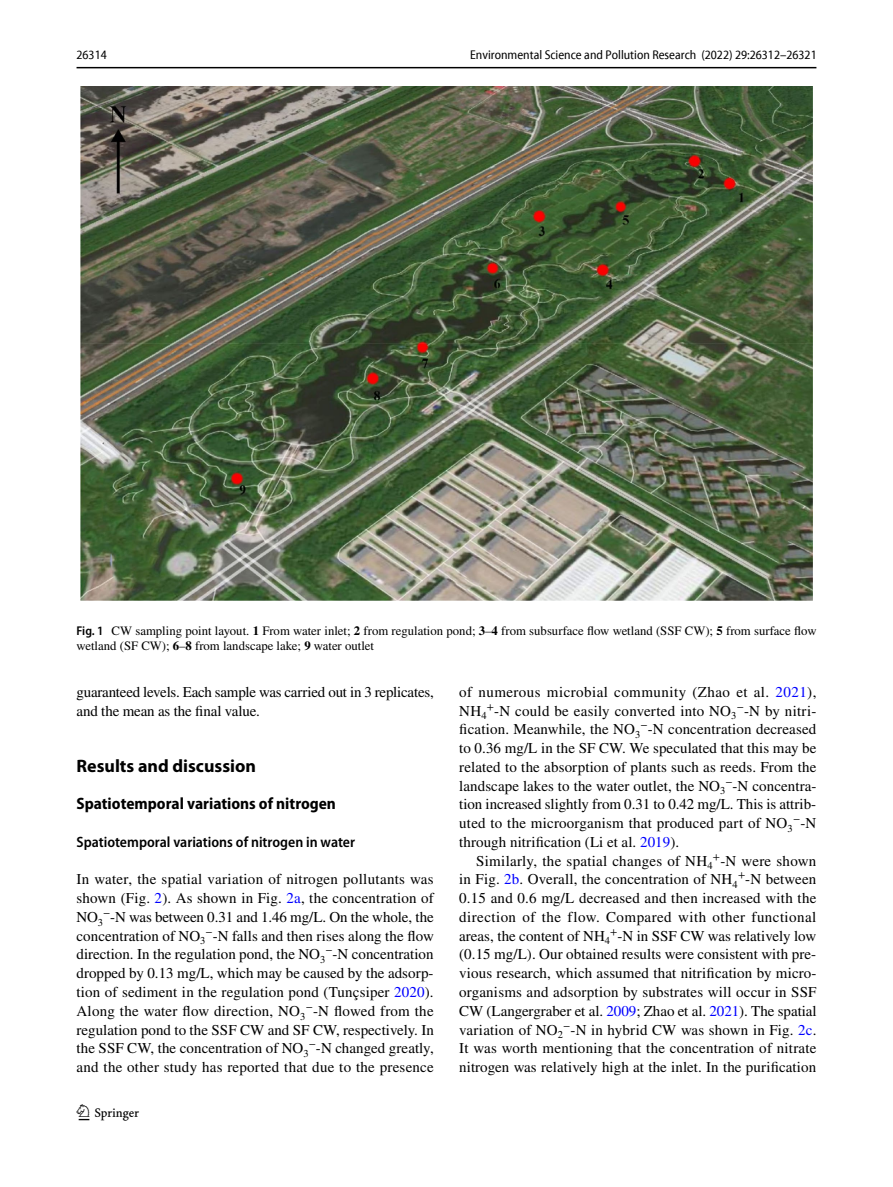
<style>
.page{position:relative;width:893px;height:1187px;background:#fff}
.page>*{position:absolute;margin:0;border:0;box-sizing:border-box;transform-origin:0 0}
.t1{font:22.5px "Springnew Regular 2";color:#000}
.t2{font:700 18px "Myriad Pro";color:#000}
.t3{font:700 semi-condensed 16.5px "Myriad Pro";color:#000}
.t4{font:15px/18.8px "STIX";letter-spacing:.005em;color:#000;text-align:justify}
.t5{font:15px/18.8px "STIX";letter-spacing:-.015em;color:#000}
.t6{font:600 semi-condensed 15px "Myriad Pro";color:#000}
.t7{font:12.75px/15px "STIX";color:#000}
.t8{font:semi-condensed 12.75px "Myriad Pro Unic";color:#000}
.s1{font-family:"Myriad Pro";font-weight:600;font-stretch:semi-condensed}
.s2{font-weight:700}
.s3{color:#00f}
</style>
<div class="page">
<hr style="left:77px;top:67px;width:739px;height:1px;background:#000">
<img style="left:81px;top:87px;width:731px;height:513px">
<p class="t8" style="left:77px;top:50px;width:32px">26314</p>
<p class="t8" style="left:470px;top:50px;width:348px">Environmental Science and Pollution Research (2022) 29:26312–26321</p>
<p class="t7" style="left:77px;top:624px;width:741px"><span class="s1">Fig. 1</span> CW sampling point layout. <span class="s2">1</span> From water inlet; <span class="s2">2</span> from regulation pond; <span class="s2">3</span>–<span class="s2">4</span> from subsurface flow wetland (SSF CW); <span class="s2">5</span> from surface flow wetland (SF CW); <span class="s2">6</span>–<span class="s2">8</span> from landscape lake; <span class="s2">9</span> water outlet</p>
<p class="t5" style="left:77px;top:683px;width:359px">guaranteed levels. Each sample was carried out in 3 replicates, and the mean as the final value.</p>
<p class="t2" style="left:77px;top:754px;width:181px">Results and discussion</p>
<p class="t3" style="left:77px;top:794px;width:261px">Spatiotemporal variations of nitrogen</p>
<p class="t6" style="left:77px;top:833px;width:280px">Spatiotemporal variations of nitrogen in water</p>
<p class="t4" style="left:77px;top:871px;width:359px">In water, the spatial variation of nitrogen pollutants was shown (Fig. <span class="s3">2</span>). As shown in Fig. <span class="s3">2a</span>, the concentration of NO<sub>3</sub><sup>−</sup>-N was between 0.31 and 1.46 mg/L. On the whole, the concentration of NO<sub>3</sub><sup>−</sup>-N falls and then rises along the flow direction. In the regulation pond, the NO<sub>3</sub><sup>−</sup>-N concentration dropped by 0.13 mg/L, which may be caused by the adsorp&shy;tion of sediment in the regulation pond (Tunçsiper <span class="s3">2020</span>).<br>Along the water flow direction, NO<sub>3</sub><sup>−</sup>-N flowed from the regulation pond to the SSF CW and SF CW, respectively. In the SSF CW, the concentration of NO<sub>3</sub><sup>−</sup>-N changed greatly, and the other study has reported that due to the presence</p>
<h1 class="t1" style="left:79px;top:1104px;width:62px">1 3</h1>
<p class="t4" style="left:459px;top:683px;width:359px">of numerous microbial community (Zhao et al. <span class="s3">2021</span>), NH<sub>4</sub><sup>+</sup>-N could be easily converted into NO<sub>3</sub><sup>−</sup>-N by nitri&shy;fication. Meanwhile, the NO<sub>3</sub><sup>−</sup>-N concentration decreased to 0.36 mg/L in the SF CW. We speculated that this may be related to the absorption of plants such as reeds. From the landscape lakes to the water outlet, the NO<sub>3</sub><sup>−</sup>-N concentra&shy;tion increased slightly from 0.31 to 0.42 mg/L. This is attrib&shy;uted to the microorganism that produced part of NO<sub>3</sub><sup>−</sup>-N through nitrification (Li et al. <span class="s3">2019</span>).</p>
<p class="t4" style="left:459px;top:852px;width:359px;text-indent:17px">Similarly, the spatial changes of NH<sub>4</sub><sup>+</sup>-N were shown in Fig. <span class="s3">2b</span>. Overall, the concentration of NH<sub>4</sub><sup>+</sup>-N between 0.15 and 0.6 mg/L decreased and then increased with the direction of the flow. Compared with other functional areas, the content of NH<sub>4</sub><sup>+</sup>-N in SSF CW was relatively low (0.15 mg/L). Our obtained results were consistent with pre&shy;vious research, which assumed that nitrification by micro&shy;organisms and adsorption by substrates will occur in SSF CW (Langergraber et al. <span class="s3">2009</span>; Zhao et al. <span class="s3">2021</span>). The spatial variation of NO<sub>2</sub><sup>−</sup>-N in hybrid CW was shown in Fig. <span class="s3">2c</span>.<br>It was worth mentioning that the concentration of nitrate nitrogen was relatively high at the inlet. In the purification</p>
</div>
